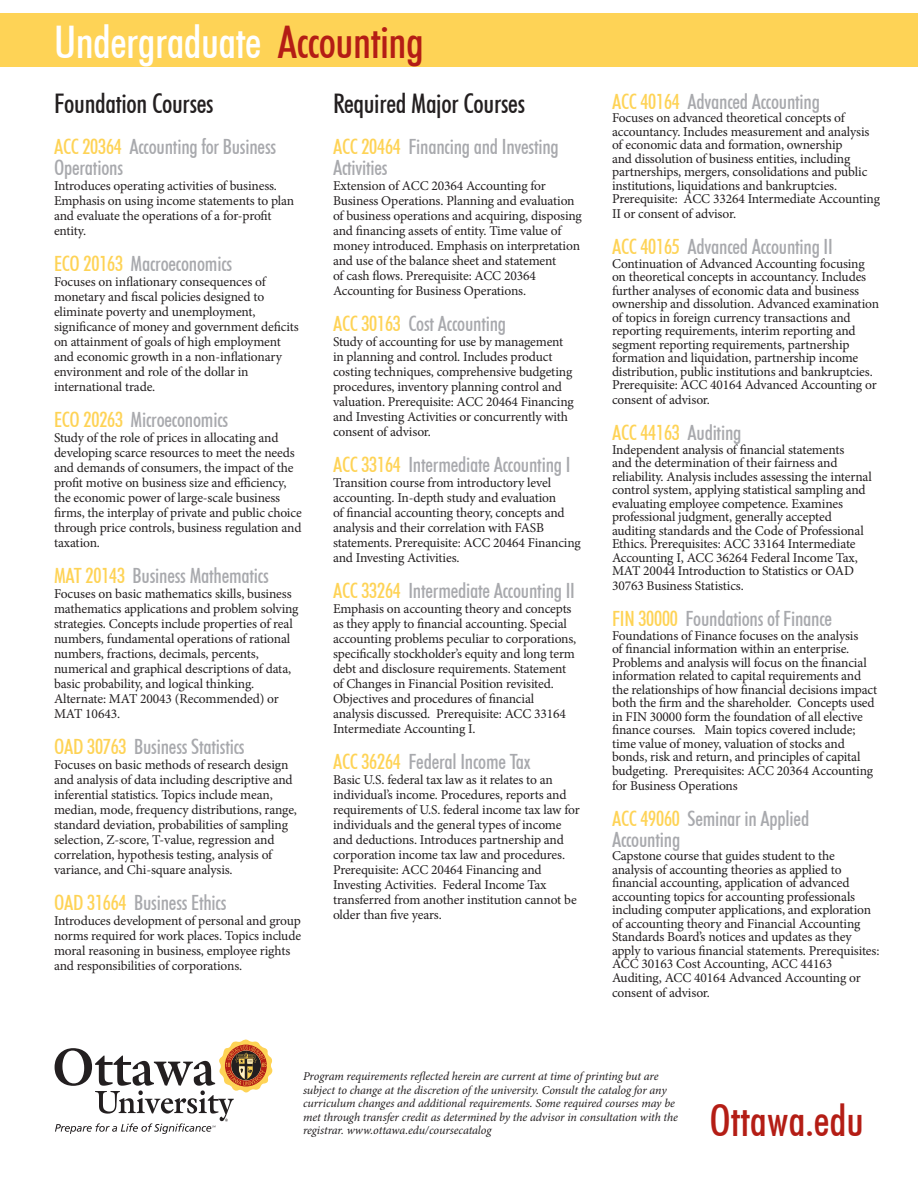
<style>
.page{position:relative;width:918px;height:1188px;background:#fff}
.page>*{position:absolute;margin:0;border:0;box-sizing:border-box;transform-origin:0 0}
.t1{font:500 condensed 45px "Futura BT";letter-spacing:-.01em;color:#fff}
.t2{font:500 condensed 43.5px "Futura BT";color:#b41d15}
.t3{font:500 condensed 27px "Futura BT";letter-spacing:-.01em;color:#231f20}
.t4{font:500 condensed 21px/21px "Futura BT";letter-spacing:-.01em;color:#a8a9ad}
.t5{font:500 condensed 21px "Futura BT";letter-spacing:-.01em;color:#fed356}
.t6{font:13.5px/15px "Minion Pro";letter-spacing:-.01em;color:#231f20}
.t7{font:italic 12px/13.5px "Minion Pro";letter-spacing:-.01em;color:#231f20}
.s1{color:#b41d15}
.s2{color:#fed356}
.s3{color:#a8a9ad}
</style>
<div class="page">
<div style="left:0;top:14px;width:918px;height:53px;background:#fed356"></div>
<svg style="left:55px;top:1040px;width:217px;height:94px"></svg>
<p class="t1" style="left:54px;top:15px;width:371px">Undergraduate <span class="s1">Accounting</span></p>
<p class="t3" style="left:54px;top:87px;width:161px">Foundation Courses</p>
<p class="t4" style="left:54px;top:136px;width:224px"><span class="s2">ACC 20364</span> Accounting for Business<br>Operations</p>
<p class="t6" style="left:54px;top:178px;width:242px">Introduces operating activities of business.<br>Emphasis on using income statements to plan and evaluate the operations of a for-profit entity.</p>
<p class="t4" style="left:54px;top:253px;width:180px"><span class="s2">ECO 20163</span> Macroeconomics</p>
<p class="t6" style="left:54px;top:274px;width:246px">Focuses on inflationary consequences of monetary and fiscal policies designed to eliminate poverty and unemployment, significance of money and government deficits on attainment of goals of high employment and economic growth in a non-inflationary environment and role of the dollar in international trade.</p>
<p class="t4" style="left:54px;top:409px;width:176px"><span class="s2">ECO 20263</span> Microeconomics</p>
<p class="t6" style="left:54px;top:430px;width:249px">Study of the role of prices in allocating and developing scarce resources to meet the needs and demands of consumers, the impact of the profit motive on business size and efficiency, the economic power of large-scale business firms, the interplay of private and public choice through price controls, business regulation and taxation.</p>
<p class="t4" style="left:54px;top:565px;width:216px"><span class="s2">MAT 20143</span> Business Mathematics</p>
<p class="t6" style="left:54px;top:586px;width:246px">Focuses on basic mathematics skills, business mathematics applications and problem solving strategies. Concepts include properties of real numbers, fundamental operations of rational numbers, fractions, decimals, percents, numerical and graphical descriptions of data, basic probability, and logical thinking.</p>
<p class="t6" style="left:54px;top:691px;width:226px">Alternate: MAT 20043 (Recommended) or<br>MAT 10643.</p>
<p class="t4" style="left:54px;top:736px;width:192px"><span class="s2">OAD 30763</span> Business Statistics</p>
<p class="t6" style="left:54px;top:757px;width:244px">Focuses on basic methods of research design and analysis of data including descriptive and inferential statistics. Topics include mean, median, mode, frequency distributions, range, standard deviation, probabilities of sampling selection, Z-score, T-value, regression and correlation, hypothesis testing, analysis of variance, and Chi-square analysis.</p>
<p class="t4" style="left:54px;top:892px;width:174px"><span class="s2">OAD 31664</span> Business Ethics</p>
<p class="t6" style="left:54px;top:913px;width:249px">Introduces development of personal and group norms required for work places. Topics include moral reasoning in business, employee rights and responsibilities of corporations.</p>
<p class="t3" style="left:333px;top:87px;width:194px">Required Major Courses</p>
<p class="t4" style="left:333px;top:136px;width:227px"><span class="s2">ACC 20464</span> Financing and Investing<br>Activities</p>
<p class="t6" style="left:333px;top:178px;width:250px">Extension of ACC 20364 Accounting for Business Operations. Planning and evaluation of business operations and acquiring, disposing and financing assets of entity. Time value of money introduced. Emphasis on interpretation and use of the balance sheet and statement<br>of cash flows. Prerequisite: ACC 20364<br>Accounting for Business Operations.</p>
<p class="t4" style="left:333px;top:313px;width:175px"><span class="s2">ACC 30163</span> Cost Accounting</p>
<p class="t6" style="left:333px;top:334px;width:242px">Study of accounting for use by management in planning and control. Includes product costing techniques, comprehensive budgeting procedures, inventory planning control and valuation. Prerequisite: ACC 20464 Financing and Investing Activities or concurrently with consent of advisor.</p>
<p class="t4" style="left:333px;top:454px;width:239px"><span class="s2">ACC 33164</span> Intermediate Accounting I</p>
<p class="t6" style="left:333px;top:475px;width:249px">Transition course from introductory level accounting. In-depth study and evaluation<br>of financial accounting theory, concepts and analysis and their correlation with FASB statements. Prerequisite: ACC 20464 Financing and Investing Activities.</p>
<p class="t4" style="left:333px;top:580px;width:243px"><span class="s2">ACC 33264</span> Intermediate Accounting II</p>
<p class="t6" style="left:333px;top:601px;width:245px">Emphasis on accounting theory and concepts as they apply to financial accounting. Special accounting problems peculiar to corporations, specifically stockholder’s equity and long term debt and disclosure requirements. Statement of Changes in Financial Position revisited.<br>Objectives and procedures of financial analysis discussed. Prerequisite: ACC 33164<br>Intermediate Accounting I.</p>
<p class="t4" style="left:333px;top:751px;width:199px"><span class="s2">ACC 36264</span> Federal Income Tax</p>
<p class="t6" style="left:333px;top:772px;width:248px">Basic U.S. federal tax law as it relates to an individual’s income. Procedures, reports and requirements of U.S. federal income tax law for individuals and the general types of income and deductions. Introduces partnership and corporation income tax law and procedures.<br>Prerequisite: ACC 20464 Financing and Investing Activities. Federal Income Tax transferred from another institution cannot be older than five years.</p>
<p class="t4" style="left:612px;top:91px;width:209px"><span class="s2">ACC 40164</span> Advanced Accounting</p>
<p class="t6" style="left:612px;top:111px;width:270px;line-height:13.5px">Focuses on advanced theoretical concepts of accountancy. Includes measurement and analysis of economic data and formation, ownership<br>and dissolution of business entities, including partnerships, mergers, consolidations and public institutions, liquidations and bankruptcies.<br>Prerequisite: ACC 33264 Intermediate Accounting</p>
<p class="t6" style="left:612px;top:206px;width:126px">II or consent of advisor.</p>
<p class="t4" style="left:612px;top:236px;width:222px"><span class="s2">ACC 40165</span> Advanced Accounting II</p>
<p class="t6" style="left:612px;top:257px;width:269px;line-height:13.5px">Continuation of Advanced Accounting focusing on theoretical concepts in accountancy. Includes further analyses of economic data and business ownership and dissolution. Advanced examination of topics in foreign currency transactions and reporting requirements, interim reporting and segment reporting requirements, partnership formation and liquidation, partnership income distribution, public institutions and bankruptcies.<br>Prerequisite: ACC 40164 Advanced Accounting or</p>
<p class="t6" style="left:612px;top:392px;width:100px">consent of advisor.</p>
<p class="t5" style="left:612px;top:420px;width:131px">ACC 44163 <span class="s3">Auditing</span></p>
<p class="t6" style="left:612px;top:443px;width:261px;line-height:13.5px">Independent analysis of financial statements<br>and the determination of their fairness and reliability. Analysis includes assessing the internal control system, applying statistical sampling and evaluating employee competence. Examines professional judgment, generally accepted auditing standards and the Code of Professional Ethics. Prerequisites: ACC 33164 Intermediate Accounting I, ACC 36264 Federal Income Tax, MAT 20044 Introduction to Statistics or OAD</p>
<p class="t6" style="left:612px;top:578px;width:133px">30763 Business Statistics.</p>
<p class="t4" style="left:612px;top:608px;width:222px"><span class="s2">FIN 30000</span> Foundations of Finance</p>
<p class="t6" style="left:612px;top:629px;width:267px;line-height:13.5px">Foundations of Finance focuses on the analysis<br>of financial information within an enterprise.<br>Problems and analysis will focus on the financial information related to capital requirements and the relationships of how financial decisions impact both the firm and the shareholder. Concepts used in FIN 30000 form the foundation of all elective finance courses. Main topics covered include; time value of money, valuation of stocks and bonds, risk and return, and principles of capital budgeting. Prerequisites: ACC 20364 Accounting</p>
<p class="t6" style="left:612px;top:778px;width:127px">for Business Operations</p>
<p class="t4" style="left:612px;top:808px;width:199px"><span class="s2">ACC 49060</span> Seminar in Applied<br>Accounting</p>
<p class="t6" style="left:612px;top:849px;width:269px;line-height:13.5px">Capstone course that guides student to the analysis of accounting theories as applied to financial accounting, application of advanced accounting topics for accounting professionals including computer applications, and exploration of accounting theory and Financial Accounting Standards Board’s notices and updates as they apply to various financial statements. Prerequisites:<br>ACC 30163 Cost Accounting, ACC 44163<br>Auditing, ACC 40164 Advanced Accounting or</p>
<p class="t6" style="left:612px;top:985px;width:100px">consent of advisor.</p>
<p class="t7" style="left:303px;top:1070px;width:376px">Program requirements reflected herein are current at time of printing but are subject to change at the discretion of the university. Consult the catalog for any curriculum changes and additional requirements. Some required courses may be met through transfer credit as determined by the advisor in consultation with the registrar. www.ottawa.edu/coursecatalog</p>
<p class="t2" style="left:710px;top:1094px;width:156px">Ottawa.edu</p>
</div>
